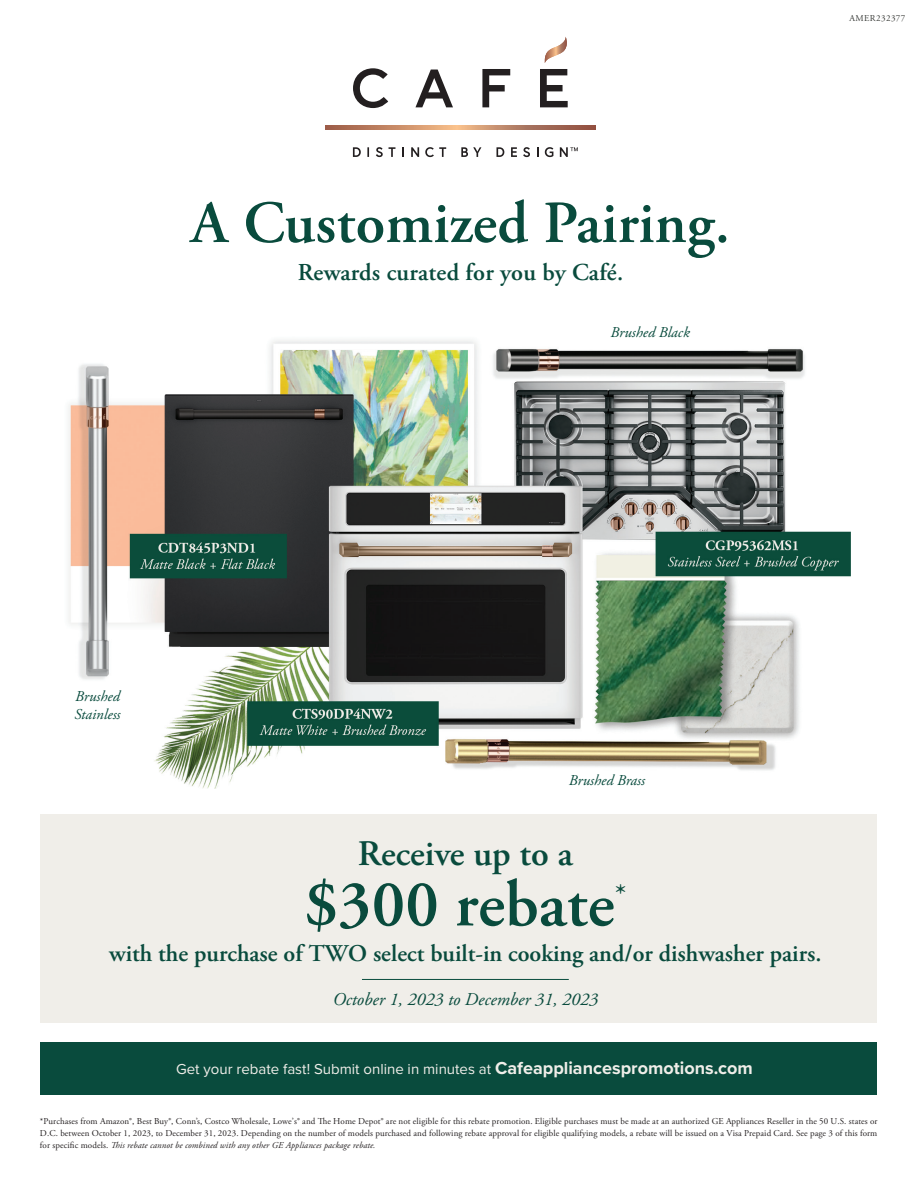
<style>
.page{position:relative;width:918px;height:1188px;background:#fff}
.page>*{position:absolute;margin:0;border:0;box-sizing:border-box;transform-origin:0 0}
.t1{font:600 66px "Adobe Garamond Pro";color:#094b3d}
.t2{font:600 59.7px "Adobe Garamond Pro";letter-spacing:.005em;color:#094b3d}
.t3{font:600 36px "Adobe Garamond Pro";color:#094b3d}
.t4{font:600 28.05px "Adobe Garamond Pro";color:#094b3d}
.t5{font:600 24.3px "Adobe Garamond Pro";letter-spacing:.01em;color:#094b3d}
.t6{font:600 24px "Adobe Garamond Pro";color:#094b3d}
.t7{font:italic 18px "Adobe Garamond Pro";color:#094b3d}
.t8{font:15px "Proxima Nova";color:#f0eee9}
.t9{font:italic 15px/18px "Adobe Garamond Pro";color:#094b3d}
.t10{font:9px/12px "Adobe Garamond Pro";letter-spacing:.01em;color:#231f20;text-align:justify}
.t11{font:9px "Adobe Garamond Pro";letter-spacing:.05em;color:#383a37}
.s1{font-weight:700;font-size:18px}
.s2{font-style:italic}
</style>
<div class="page">
<div style="left:40px;top:1043px;width:838px;height:52px;background:#094b3d"></div>
<svg style="left:353px;top:147px;width:8px;height:10px"></svg>
<svg style="left:367px;top:147px;width:2px;height:10px"></svg>
<svg style="left:376px;top:147px;width:7px;height:10px"></svg>
<svg style="left:389px;top:147px;width:6px;height:10px"></svg>
<svg style="left:402px;top:147px;width:2px;height:10px"></svg>
<svg style="left:411px;top:147px;width:8px;height:10px"></svg>
<svg style="left:425px;top:147px;width:21px;height:10px"></svg>
<svg style="left:461px;top:147px;width:20px;height:10px"></svg>
<svg style="left:496px;top:147px;width:8px;height:10px"></svg>
<svg style="left:511px;top:147px;width:6px;height:10px"></svg>
<svg style="left:523px;top:147px;width:7px;height:10px"></svg>
<svg style="left:545px;top:147px;width:8px;height:10px"></svg>
<svg style="left:325px;top:126px;width:270px;height:3px"></svg>
<svg style="left:545px;top:37px;width:22px;height:26px"></svg>
<svg style="left:353px;top:68px;width:35px;height:40px"></svg>
<svg style="left:415px;top:70px;width:38px;height:37px"></svg>
<svg style="left:482px;top:69px;width:28px;height:38px"></svg>
<svg style="left:540px;top:69px;width:28px;height:38px"></svg>
<svg style="left:560px;top:147px;width:18px;height:10px"></svg>
<img style="left:69px;top:340px;width:782px;height:448px">
<div style="left:40px;top:815px;width:838px;height:208px;background:#f0eee9"></div>
<hr style="left:362px;top:979px;width:207px;height:1px;background:#094b3d">
<h2 class="t2" style="left:191px;top:189px;width:541px">A Customized Pairing.</h2>
<h3 class="t5" style="left:298px;top:259px;width:327px">Rewards curated for you by Café.</h3>
<h3 class="t9" style="left:611px;top:324px;width:81px">Brushed Black</h3>
<p class="t11" style="left:850px;top:13px;width:57px">AMER232377</p>
<h3 class="t9" style="left:74px;top:688px;width:48px">Brushed<br>Stainless</h3>
<h3 class="t9" style="left:569px;top:772px;width:78px">Brushed Brass</h3>
<h3 class="t3" style="left:358px;top:833px;width:216px">Receive up to a</h3>
<h1 class="t1" style="left:304px;top:866px;width:312px">$300 rebate</h1>
<h3 class="t4" style="left:615px;top:878px;width:13px">*</h3>
<h3 class="t6" style="left:109px;top:940px;width:714px">with the purchase of TWO select built-in cooking and/or dishwasher pairs.</h3>
<h3 class="t7" style="left:333px;top:988px;width:267px">October 1, 2023 to December 31, 2023</h3>
<h3 class="t8" style="left:176px;top:1058px;width:578px">Get your rebate fast! Submit online in minutes at <span class="s1">Cafeappliancespromotions.com</span></h3>
<p class="t10" style="left:40px;top:1115px;width:839px">*Purchases from Amazon®, Best Buy®, Conn’s, Costco Wholesale, Lowe’s® and The Home Depot® are not eligible for this rebate promotion. Eligible purchases must be made at an authorized GE Appliances Reseller in the 50 U.S. states or D.C. between October 1, 2023, to December 31, 2023. Depending on the number of models purchased and following rebate approval for eligible qualifying models, a rebate will be issued on a Visa Prepaid Card. See page 3 of this form for specific models. <span class="s2">This rebate cannot be combined with any other GE Appliances package rebate.</span></p>
</div>
